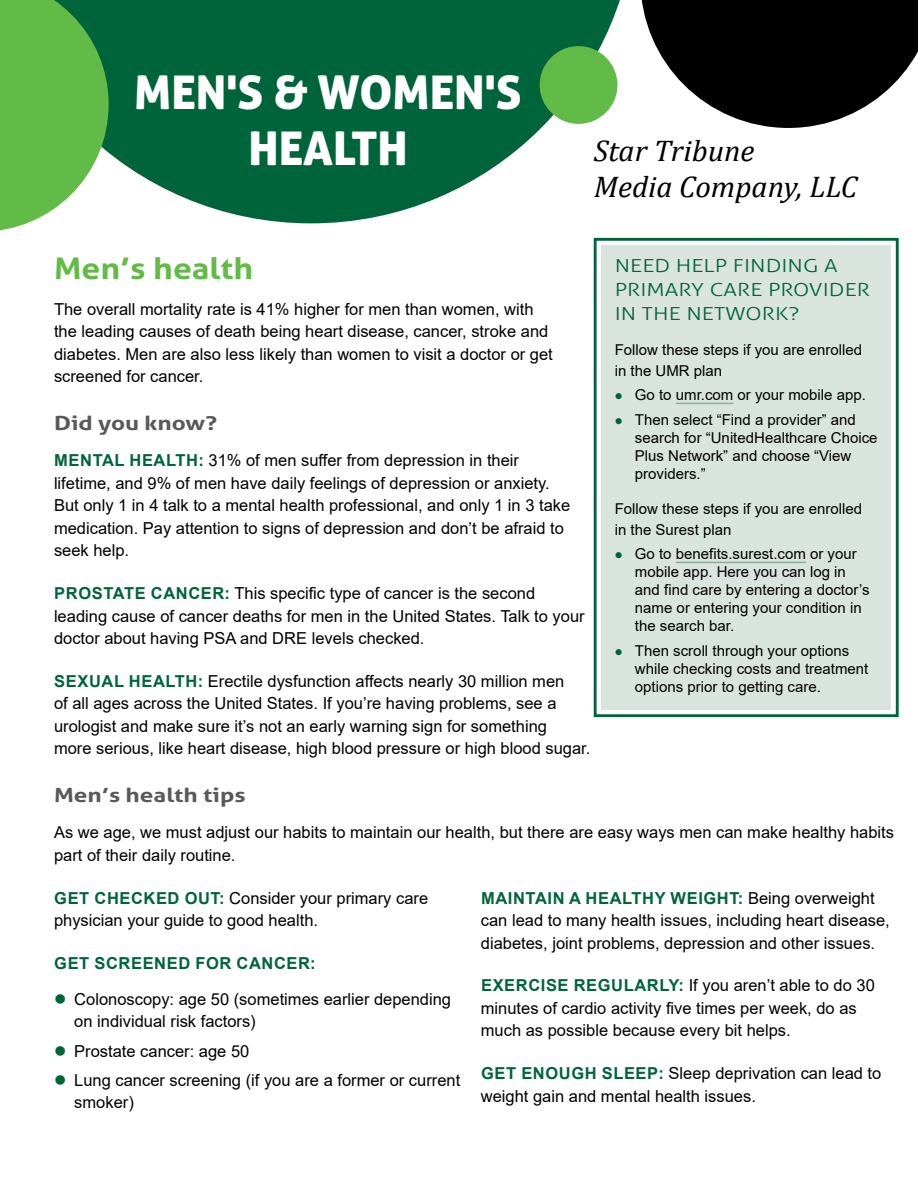
<style>
.page{position:relative;width:918px;height:1188px;background:#fff}
.page>*{position:absolute;margin:0;border:0;box-sizing:border-box;transform-origin:0 0}
.Title_of_Article{font:46.5px/55.8px "Aller Display";color:#fff;text-align:center}
.Date{font:italic 30px/36px "Cambria";color:#000}
.Header_1{font:700 29.7px "Aller";color:#62bb46;scale:1.14 1}
.Header_2{font:700 19.5px "Aller";color:#58595b;scale:1.25 1}
.Sidebar_Header{font:300 18px/24px "Aller";color:#00643b;scale:1.25 1}
.Body_Text_Print{font:16.5px/22.5px "Arial";color:#000}
.Body_Text_Print-2{font:700 16.5px "Arial";letter-spacing:.035em;color:#00643b}
.Sidebar{font:15px/18px "Arial";color:#000}
.s1{font-weight:700;color:#00643b}
</style>
<div class="page">
<svg style="left:109px;top:0;width:511px;height:223px;fill:#00643b"></svg>
<svg style="left:641px;top:0;width:277px;height:128px"></svg>
<div style="left:540px;top:46px;width:77px;height:78px;background:#62bb46;border-radius:50%"></div>
<svg style="left:0;top:0;width:109px;height:231px;background:#6fbd5d"></svg>
<svg style="left:593px;top:237px;width:306px;height:481px;background:#d8e3dd"></svg>
<svg style="left:616px;top:393px;width:6px;height:7px"></svg>
<svg style="left:616px;top:418px;width:6px;height:6px"></svg>
<svg style="left:616px;top:552px;width:6px;height:7px"></svg>
<svg style="left:616px;top:649px;width:6px;height:6px"></svg>
<p class="Title_of_Article" style="left:134px;top:64px;width:390px">MEN'S &amp; WOMEN'S<br>HEALTH</p>
<p class="Date" style="left:594px;top:132px;width:265px">Star Tribune<br>Media Company, LLC</p>
<p class="Header_1" style="left:54px;top:250px;width:176px">Men’s health</p>
<p class="Body_Text_Print" style="left:54px;top:298px;width:500px">The overall mortality rate is 41% higher for men than women, with the leading causes of death being heart disease, cancer, stroke and diabetes. Men are also less likely than women to visit a doctor or get screened for cancer.</p>
<p class="Header_2" style="left:54px;top:411px;width:132px">Did you know?</p>
<p class="Body_Text_Print" style="left:54px;top:449px;width:518px"><span class="s1">MENTAL HEALTH:</span> 31% of men suffer from depression in their lifetime, and 9% of men have daily feelings of depression or anxiety.<br>But only 1 in 4 talk to a mental health professional, and only 1 in 3 take medication. Pay attention to signs of depression and don’t be afraid to seek help.</p>
<p class="Body_Text_Print" style="left:54px;top:582px;width:532px"><span class="s1">PROSTATE CANCER:</span> This specific type of cancer is the second leading cause of cancer deaths for men in the United States. Talk to your doctor about having PSA and DRE levels checked.</p>
<p class="Body_Text_Print" style="left:54px;top:670px;width:538px"><span class="s1">SEXUAL HEALTH:</span> Erectile dysfunction affects nearly 30 million men<br>of all ages across the United States. If you’re having problems, see a urologist and make sure it’s not an early warning sign for something<br>more serious, like heart disease, high blood pressure or high blood sugar.</p>
<p class="Header_2" style="left:54px;top:783px;width:155px">Men’s health tips</p>
<p class="Body_Text_Print" style="left:54px;top:821px;width:842px">As we age, we must adjust our habits to maintain our health, but there are easy ways men can make healthy habits part of their daily routine.</p>
<p class="Body_Text_Print" style="left:54px;top:886px;width:376px"><span class="s1">GET CHECKED OUT:</span> Consider your primary care physician your guide to good health.</p>
<p class="Body_Text_Print-2" style="left:54px;top:951px;width:263px">GET SCREENED FOR CANCER:</p>
<p class="Body_Text_Print" style="left:74px;top:988px;width:378px">Colonoscopy: age 50 (sometimes earlier depending on individual risk factors)</p>
<p class="Body_Text_Print" style="left:74px;top:1039px;width:177px">Prostate cancer: age 50</p>
<p class="Body_Text_Print" style="left:74px;top:1069px;width:388px">Lung cancer screening (if you are a former or current smoker)</p>
<p class="Sidebar_Header" style="left:615px;top:254px;width:206px">NEED HELP FINDING A<br>PRIMARY CARE PROVIDER<br>IN THE NETWORK?</p>
<p class="Sidebar" style="left:615px;top:339px;width:249px;line-height:21px">Follow these steps if you are enrolled in the UMR plan</p>
<p class="Sidebar" style="left:635px;top:386px;width:232px">Go to umr.com or your mobile app.</p>
<p class="Sidebar" style="left:635px;top:411px;width:244px">Then select “Find a provider” and search for “UnitedHealthcare Choice<br>Plus Network” and choose “View providers.”</p>
<p class="Sidebar" style="left:615px;top:498px;width:249px;line-height:21px">Follow these steps if you are enrolled in the Surest plan</p>
<p class="Sidebar" style="left:635px;top:545px;width:236px">Go to benefits.surest.com or your mobile app. Here you can log in and find care by entering a doctor’s name or entering your condition in the search bar.</p>
<p class="Sidebar" style="left:635px;top:642px;width:235px">Then scroll through your options while checking costs and treatment options prior to getting care.</p>
<p class="Body_Text_Print" style="left:481px;top:886px;width:411px"><span class="s1">MAINTAIN A HEALTHY WEIGHT:</span> Being overweight can lead to many health issues, including heart disease, diabetes, joint problems, depression and other issues.</p>
<p class="Body_Text_Print" style="left:481px;top:974px;width:396px"><span class="s1">EXERCISE REGULARLY:</span> If you aren’t able to do 30 minutes of cardio activity five times per week, do as much as possible because every bit helps.</p>
<p class="Body_Text_Print" style="left:481px;top:1062px;width:402px"><span class="s1">GET ENOUGH SLEEP:</span> Sleep deprivation can lead to weight gain and mental health issues.</p>
</div>
